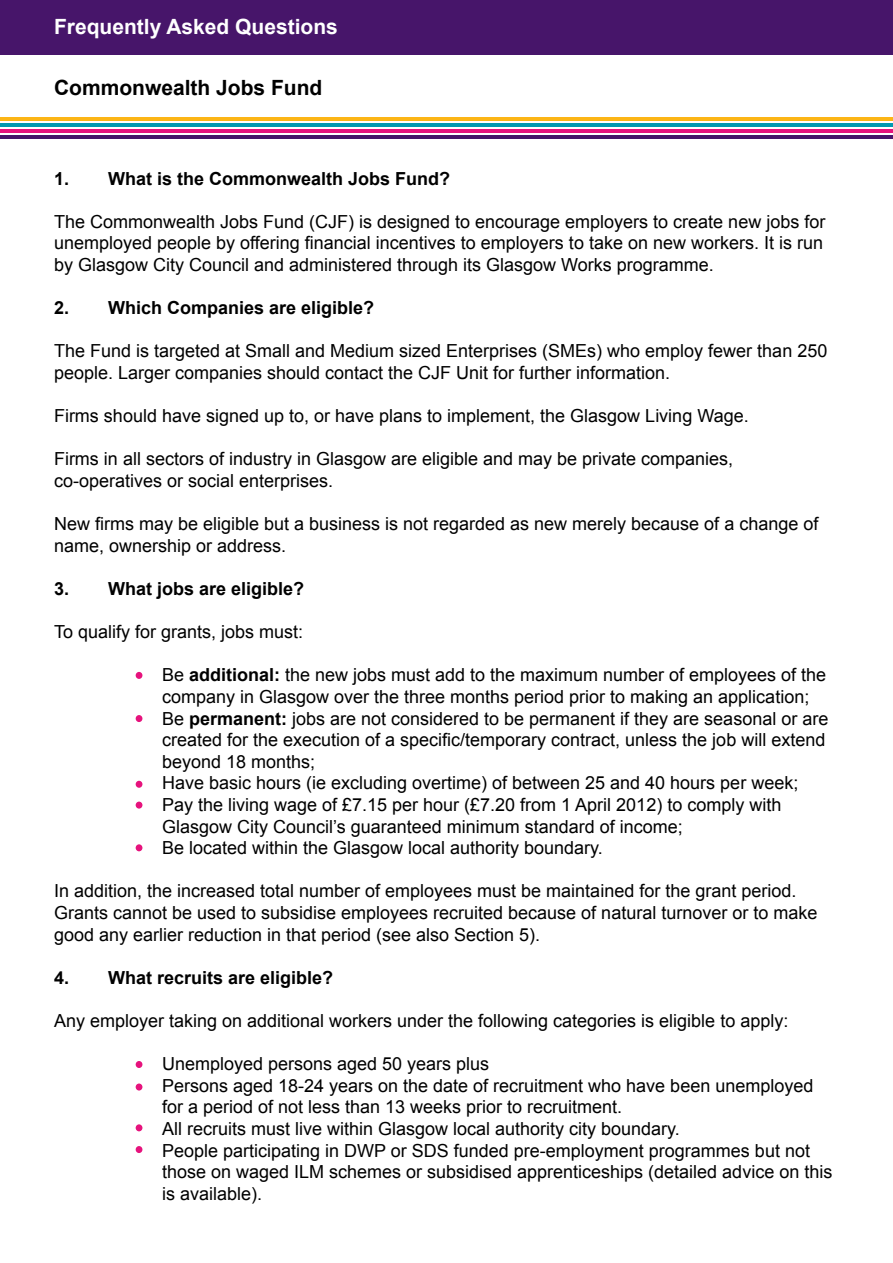
<style>
.page{position:relative;width:893px;height:1263px;background:#fff}
.page>*{position:absolute;margin:0;border:0;box-sizing:border-box;transform-origin:0 0}
.t1{font:700 21px "Arial";color:#fff}
.t2{font:700 21px "Arial";color:#000}
.t3{font:18px/21.6px "Arial";color:#000}
.t4{font:700 18px "Arial";color:#000}
.s1{font-weight:700}
</style>
<div class="page">
<hr style="left:0;top:117px;width:893px;height:4px;background:#fcb515">
<hr style="left:0;top:123px;width:893px;height:4px;background:#0099b0">
<hr style="left:0;top:129px;width:893px;height:3px;background:#e6137d">
<hr style="left:0;top:135px;width:893px;height:3px;background:#47156a">
<div style="left:136px;top:672px;width:6px;height:7px;background:#e6137d;border-radius:50%"></div>
<div style="left:136px;top:715px;width:6px;height:7px;background:#e6137d;border-radius:50%"></div>
<div style="left:136px;top:781px;width:6px;height:7px;background:#e6137d;border-radius:50%"></div>
<div style="left:136px;top:801px;width:6px;height:8px;background:#e6137d;border-radius:50%"></div>
<div style="left:136px;top:844px;width:6px;height:7px;background:#e6137d;border-radius:50%"></div>
<div style="left:136px;top:1083px;width:6px;height:7px;background:#e6137d;border-radius:50%"></div>
<div style="left:136px;top:1061px;width:6px;height:7px;background:#e6137d;border-radius:50%"></div>
<div style="left:136px;top:1124px;width:6px;height:7px;background:#e6137d;border-radius:50%"></div>
<div style="left:136px;top:1146px;width:6px;height:7px;background:#e6137d;border-radius:50%"></div>
<div style="left:0;top:0;width:893px;height:54px;background:#47156a"></div>
<p class="t1" style="left:54px;top:13px;width:285px">Frequently Asked Questions</p>
<p class="t2" style="left:54px;top:73px;width:270px">Commonwealth Jobs Fund</p>
<p class="t4" style="left:54px;top:166px;width:398px">1. What is the Commonwealth Jobs Fund?</p>
<p class="t3" style="left:54px;top:211px;width:773px">The Commonwealth Jobs Fund (CJF) is designed to encourage employers to create new jobs for unemployed people by offering financial incentives to employers to take on new workers. It is run by Glasgow City Council and administered through its Glasgow Works programme.</p>
<p class="t4" style="left:54px;top:296px;width:322px">2. Which Companies are eligible?</p>
<p class="t3" style="left:54px;top:340px;width:775px">The Fund is targeted at Small and Medium sized Enterprises (SMEs) who employ fewer than 250 people. Larger companies should contact the CJF Unit for further information.</p>
<p class="t3" style="left:54px;top:405px;width:696px">Firms should have signed up to, or have plans to implement, the Glasgow Living Wage.</p>
<p class="t3" style="left:54px;top:448px;width:681px">Firms in all sectors of industry in Glasgow are eligible and may be private companies, co-operatives or social enterprises.</p>
<p class="t3" style="left:54px;top:513px;width:766px">New firms may be eligible but a business is not regarded as new merely because of a change of name, ownership or address.</p>
<p class="t4" style="left:54px;top:577px;width:252px">3. What jobs are eligible?</p>
<p class="t3" style="left:54px;top:621px;width:251px">To qualify for grants, jobs must:</p>
<p class="t3" style="left:162px;top:664px;width:668px">Be <span class="s1">additional:</span> the new jobs must add to the maximum number of employees of the company in Glasgow over the three months period prior to making an application; Be <span class="s1">permanent:</span> jobs are not considered to be permanent if they are seasonal or are created for the execution of a specific/temporary contract, unless the job will extend beyond 18 months;<br>Have basic hours (ie excluding overtime) of between 25 and 40 hours per week; Pay the living wage of £7.15 per hour (£7.20 from 1 April 2012) to comply with Glasgow City Council’s guaranteed minimum standard of income;<br>Be located within the Glasgow local authority boundary.</p>
<p class="t3" style="left:54px;top:880px;width:765px">In addition, the increased total number of employees must be maintained for the grant period.<br>Grants cannot be used to subsidise employees recruited because of natural turnover or to make good any earlier reduction in that period (see also Section 5).</p>
<p class="t4" style="left:54px;top:965px;width:281px">4. What recruits are eligible?</p>
<p class="t3" style="left:54px;top:1010px;width:736px">Any employer taking on additional workers under the following categories is eligible to apply:</p>
<p class="t3" style="left:162px;top:1053px;width:672px">Unemployed persons aged 50 years plus<br>Persons aged 18-24 years on the date of recruitment who have been unemployed for a period of not less than 13 weeks prior to recruitment.<br>All recruits must live within Glasgow local authority city boundary.<br>People participating in DWP or SDS funded pre-employment programmes but not those on waged ILM schemes or subsidised apprenticeships (detailed advice on this is available).</p>
</div>
